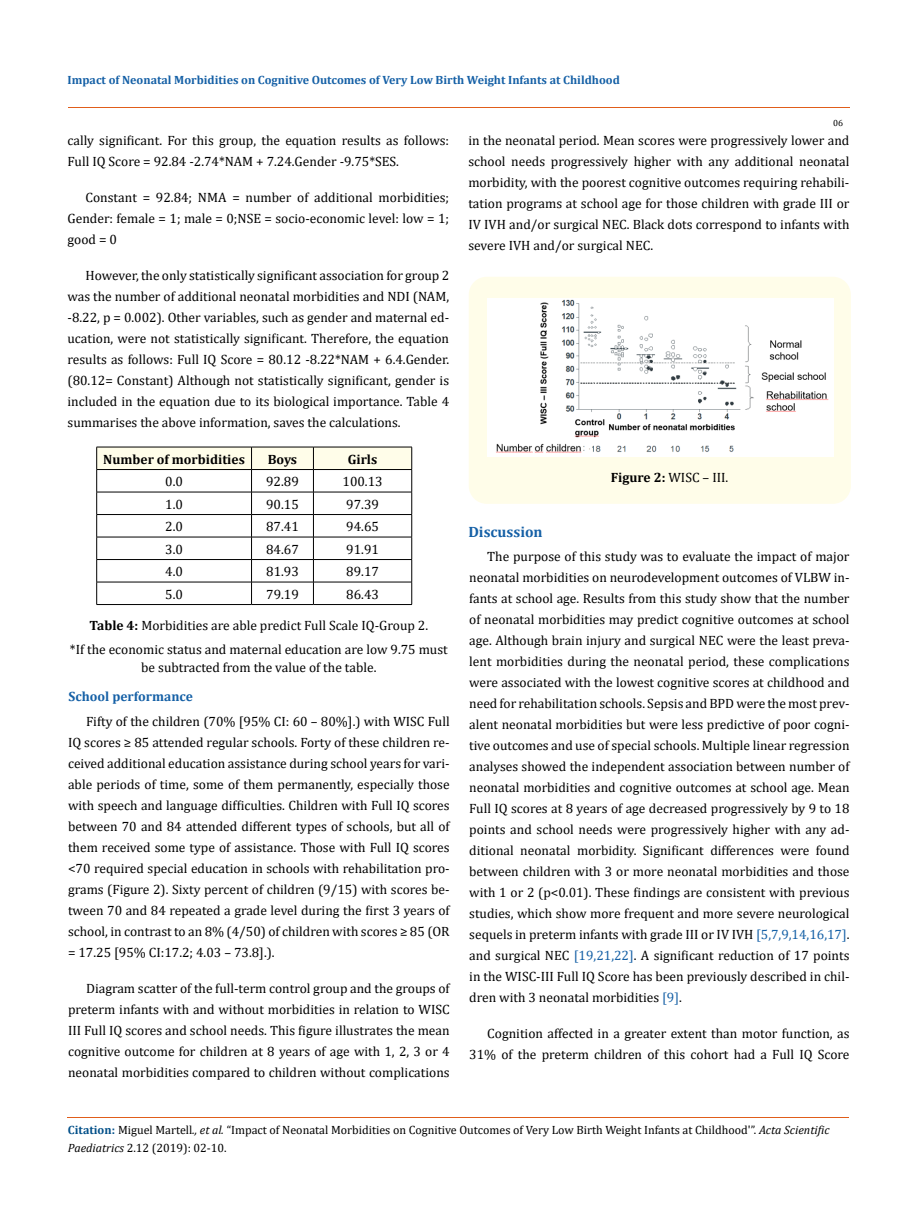
<style>
.page{position:relative;width:917px;height:1224px;background:#fff}
.page>*{position:absolute;margin:0;border:0;box-sizing:border-box;transform-origin:0 0}
.t1{font:700 15px "Cambria";color:#1560a6}
.t2{font:13.5px/21px "Cambria";color:#000;text-align:justify}
.t3{font:700 13.5px "Cambria";color:#000}
.t4{font:700 13.5px "Cambria";color:#1560a6}
.t5{font:12px/18px "Cambria";color:#000}
.t6{font:700 12px "Cambria";color:#1560a6}
.t7{font:9px "Cambria";color:#000}
.s1{font-weight:700}
.s2{color:#1560a6}
.s3{font-weight:700;color:#035089}
.s4{font-style:italic}
</style>
<div class="page">
<svg style="left:96px;top:447px;width:316px;height:157px"></svg>
<hr style="left:96px;top:604px;width:155px;height:1px;background:#000">
<hr style="left:251px;top:604px;width:62px;height:1px;background:#000">
<hr style="left:313px;top:604px;width:99px;height:1px;background:#000">
<div style="left:469px;top:277px;width:381px;height:227px;background:#fffde9;border-radius:18px"></div>
<img style="left:487px;top:299px;width:346px;height:158px">
<hr style="left:68px;top:108px;width:781px;height:1px;background:#e05d1a">
<hr style="left:67px;top:1117px;width:781px;height:1px;background:#e05d1a">
<p class="t6" style="left:68px;top:72px;width:554px">Impact of Neonatal Morbidities on Cognitive Outcomes of Very Low Birth Weight Infants at Childhood</p>
<p class="t7" style="left:833px;top:118px;width:11px">06</p>
<p class="t2" style="left:68px;top:130px;width:383px">cally significant. For this group, the equation results as follows:<br>Full IQ Score = 92.84 -2.74*NAM + 7.24.Gender -9.75*SES.</p>
<p class="t2" style="left:68px;top:187px;width:383px;text-indent:18px">Constant = 92.84; NMA = number of additional morbidities; Gender: female = 1; male = 0;NSE = socio-economic level: low = 1; good = 0</p>
<p class="t2" style="left:68px;top:265px;width:383px;text-indent:18px">However, the only statistically significant association for group 2 was the number of additional neonatal morbidities and NDI (NAM, -8.22, p = 0.002). Other variables, such as gender and maternal ed&shy;ucation, were not statistically significant. Therefore, the equation results as follows: Full IQ Score = 80.12 -8.22*NAM + 6.4.Gender. (80.12= Constant) Although not statistically significant, gender is included in the equation due to its biological importance. Table 4 summarises the above information, saves the calculations.</p>
<p class="t3" style="left:103px;top:449px;width:143px">Number of morbidities</p>
<p class="t3" style="left:268px;top:449px;width:31px">Boys</p>
<p class="t3" style="left:348px;top:449px;width:31px">Girls</p>
<p class="t2" style="left:165px;top:471px;width:19px">0.0</p>
<p class="t2" style="left:266px;top:471px;width:34px">92.89</p>
<p class="t2" style="left:342px;top:471px;width:42px">100.13</p>
<p class="t2" style="left:165px;top:493px;width:19px">1.0</p>
<p class="t2" style="left:266px;top:493px;width:34px">90.15</p>
<p class="t2" style="left:346px;top:493px;width:34px">97.39</p>
<p class="t2" style="left:165px;top:516px;width:19px">2.0</p>
<p class="t2" style="left:266px;top:516px;width:34px">87.41</p>
<p class="t2" style="left:346px;top:516px;width:34px">94.65</p>
<p class="t2" style="left:165px;top:538px;width:19px">3.0</p>
<p class="t2" style="left:266px;top:538px;width:34px">84.67</p>
<p class="t2" style="left:346px;top:538px;width:34px">91.91</p>
<p class="t2" style="left:165px;top:561px;width:19px">4.0</p>
<p class="t2" style="left:266px;top:561px;width:34px">81.93</p>
<p class="t2" style="left:346px;top:561px;width:34px">89.17</p>
<p class="t2" style="left:165px;top:583px;width:19px">5.0</p>
<p class="t2" style="left:266px;top:583px;width:34px">79.19</p>
<p class="t2" style="left:346px;top:583px;width:34px">86.43</p>
<p class="t2" style="left:70px;top:613px;width:379px;line-height:24px;text-align:center"><span class="s1">Table 4:</span> Morbidities are able predict Full Scale IQ-Group 2.<br>*If the economic status and maternal education are low 9.75 must</p>
<p class="t2" style="left:141px;top:657px;width:237px">be subtracted from the value of the table.</p>
<p class="t4" style="left:68px;top:687px;width:126px">School performance</p>
<p class="t2" style="left:68px;top:711px;width:383px;text-indent:18px">Fifty of the children (70% [95% CI: 60 – 80%].) with WISC Full IQ scores ≥ 85 attended regular schools. Forty of these children re&shy;ceived additional education assistance during school years for vari&shy;able periods of time, some of them permanently, especially those with speech and language difficulties. Children with Full IQ scores between 70 and 84 attended different types of schools, but all of them received some type of assistance. Those with Full IQ scores &lt;70 required special education in schools with rehabilitation pro&shy;grams (Figure 2). Sixty percent of children (9/15) with scores be&shy;tween 70 and 84 repeated a grade level during the first 3 years of school, in contrast to an 8% (4/50) of children with scores ≥ 85 (OR = 17.25 [95% CI:17.2; 4.03 – 73.8].).</p>
<p class="t2" style="left:68px;top:978px;width:383px;text-indent:18px">Diagram scatter of the full-term control group and the groups of preterm infants with and without morbidities in relation to WISC III Full IQ scores and school needs. This figure illustrates the mean cognitive outcome for children at 8 years of age with 1, 2, 3 or 4 neonatal morbidities compared to children without complications</p>
<p class="t2" style="left:468px;top:130px;width:382px">in the neonatal period. Mean scores were progressively lower and school needs progressively higher with any additional neonatal morbidity, with the poorest cognitive outcomes requiring rehabili&shy;tation programs at school age for those children with grade III or IV IVH and/or surgical NEC. Black dots correspond to infants with severe IVH and/or surgical NEC.</p>
<p class="t1" style="left:468px;top:521px;width:76px">Discussion</p>
<p class="t2" style="left:610px;top:466px;width:119px"><span class="s1">Figure 2:</span> WISC – III.</p>
<p class="t2" style="left:469px;top:545px;width:382px;text-indent:18px">The purpose of this study was to evaluate the impact of major neonatal morbidities on neurodevelopment outcomes of VLBW in&shy;fants at school age. Results from this study show that the number of neonatal morbidities may predict cognitive outcomes at school age. Although brain injury and surgical NEC were the least preva&shy;lent morbidities during the neonatal period, these complications were associated with the lowest cognitive scores at childhood and need for rehabilitation schools. Sepsis and BPD were the most prev&shy;alent neonatal morbidities but were less predictive of poor cogni&shy;tive outcomes and use of special schools. Multiple linear regression analyses showed the independent association between number of neonatal morbidities and cognitive outcomes at school age. Mean Full IQ scores at 8 years of age decreased progressively by 9 to 18 points and school needs were progressively higher with any ad&shy;ditional neonatal morbidity. Significant differences were found between children with 3 or more neonatal morbidities and those with 1 or 2 (p&lt;0.01). These findings are consistent with previous studies, which show more frequent and more severe neurological sequels in preterm infants with grade III or IV IVH <span class="s2">[5,7,9,14,16,17]</span>. and surgical NEC <span class="s2">[19,21,22]</span>. A significant reduction of 17 points in the WISC-III Full IQ Score has been previously described in chil&shy;dren with 3 neonatal morbidities <span class="s2">[9]</span>.</p>
<p class="t2" style="left:469px;top:1023px;width:382px;text-align:right">Cognition affected in a greater extent than motor function, as<br>31% of the preterm children of this cohort had a Full IQ Score</p>
<p class="t5" style="left:68px;top:1121px;width:763px"><span class="s3">Citation:</span> Miguel Martell<span class="s4">., et al.</span> “Impact of Neonatal Morbidities on Cognitive Outcomes of Very Low Birth Weight Infants at Childhood'”. <span class="s4">Acta Scientific<br>Paediatrics</span> 2.12 (2019): 02-10.</p>
</div>
